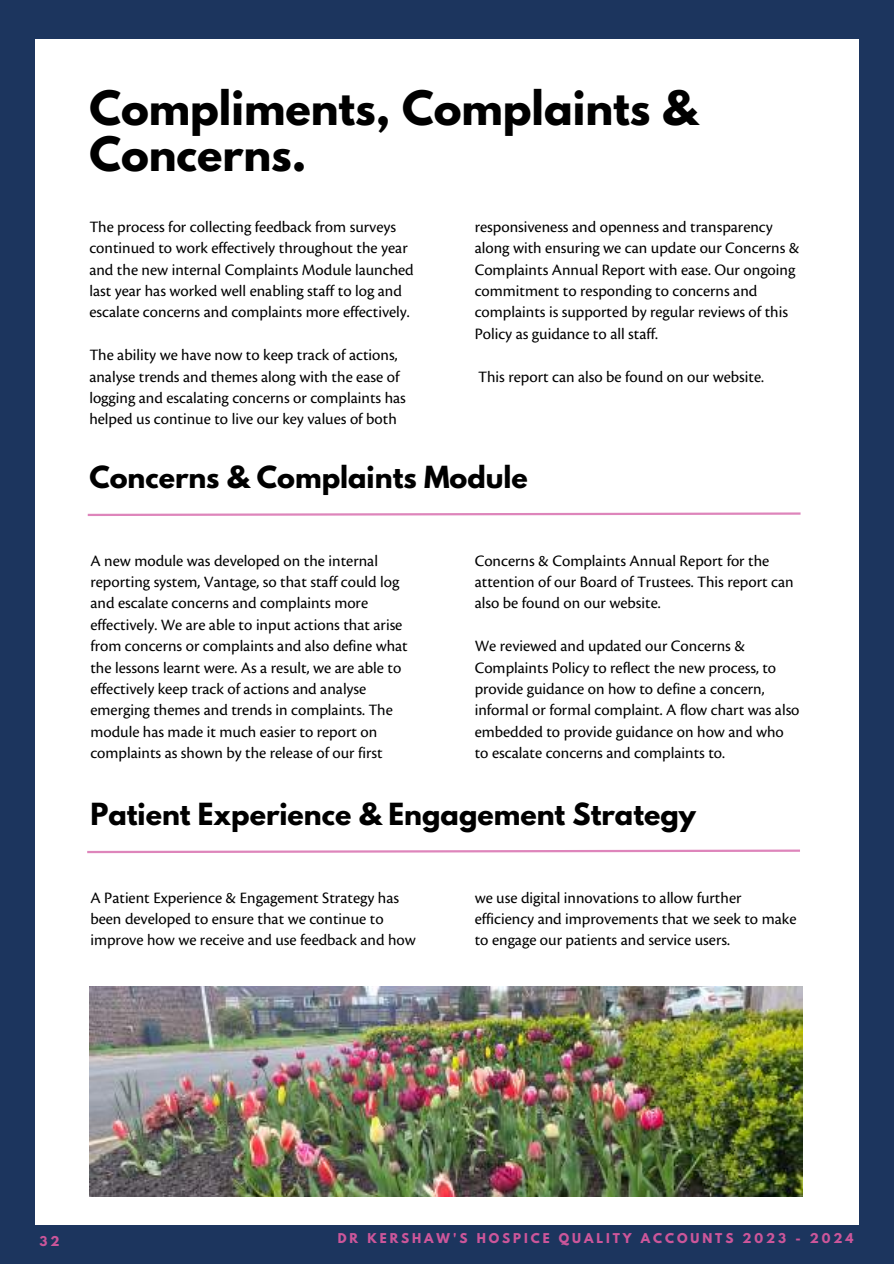
<style>
.page{position:relative;width:894px;height:1264px;background:#fff}
.page>*{position:absolute;margin:0;border:0;box-sizing:border-box;transform-origin:0 0}
.t1{font:700 42px/46.2px "League Spartan";color:#000}
.t2{font:700 27px "League Spartan";color:#000}
.t3{font:16.5px/21.5px "Cronos Pro";color:#000}
.t4{font:700 12px "League Spartan";letter-spacing:.245em;color:#cc569a}
</style>
<div class="page">
<div style="left:0;top:0;width:893px;height:1263px;background:#1c355e"></div>
<div style="left:35px;top:39px;width:823px;height:1185px;background:#fff"></div>
<svg style="left:87px;top:512px;width:714px;height:4px"></svg>
<svg style="left:87px;top:849px;width:713px;height:5px"></svg>
<img style="left:89px;top:986px;width:712px;height:210px">
<h1 class="t1" style="left:89px;top:90px;width:609px">Compliments, Complaints &amp;<br>Concerns.</h1>
<p class="t3" style="left:89px;top:216px;width:326px">The process for collecting feedback from surveys continued to work effectively throughout the year and the new internal Complaints Module launched last year has worked well enabling staff to log and escalate concerns and complaints more effectively.</p>
<p class="t3" style="left:89px;top:345px;width:318px">The ability we have now to keep track of actions, analyse trends and themes along with the ease of logging and escalating concerns or complaints has helped us continue to live our key values of both</p>
<p class="t3" style="left:474px;top:216px;width:326px">responsiveness and openness and transparency along with ensuring we can update our Concerns &amp; Complaints Annual Report with ease. Our ongoing commitment to responding to concerns and complaints is supported by regular reviews of this Policy as guidance to all staff.</p>
<p class="t3" style="left:478px;top:366px;width:287px">This report can also be found on our website.</p>
<h2 class="t2" style="left:89px;top:464px;width:440px">Concerns &amp; Complaints Module</h2>
<p class="t3" style="left:90px;top:550px;width:319px">A new module was developed on the internal reporting system, Vantage, so that staff could log and escalate concerns and complaints more effectively. We are able to input actions that arise from concerns or complaints and also define what the lessons learnt were. As a result, we are able to effectively keep track of actions and analyse emerging themes and trends in complaints. The module has made it much easier to report on complaints as shown by the release of our first</p>
<p class="t3" style="left:474px;top:550px;width:320px">Concerns &amp; Complaints Annual Report for the attention of our Board of Trustees. This report can also be found on our website.</p>
<p class="t3" style="left:474px;top:635px;width:326px">We reviewed and updated our Concerns &amp; Complaints Policy to reflect the new process, to provide guidance on how to define a concern, informal or formal complaint. A flow chart was also embedded to provide guidance on how and who to escalate concerns and complaints to.</p>
<h2 class="t2" style="left:90px;top:801px;width:606px">Patient Experience &amp; Engagement Strategy</h2>
<p class="t3" style="left:90px;top:887px;width:327px">A Patient Experience &amp; Engagement Strategy has been developed to ensure that we continue to improve how we receive and use feedback and how</p>
<p class="t3" style="left:474px;top:887px;width:323px">we use digital innovations to allow further efficiency and improvements that we seek to make to engage our patients and service users.</p>
<p class="t4" style="left:40px;top:1235px;width:21px">32</p>
<p class="t4" style="left:338px;top:1232px;width:517px">DR KERSHAW'S HOSPICE QUALITY ACCOUNTS 2023 - 2024</p>
</div>
